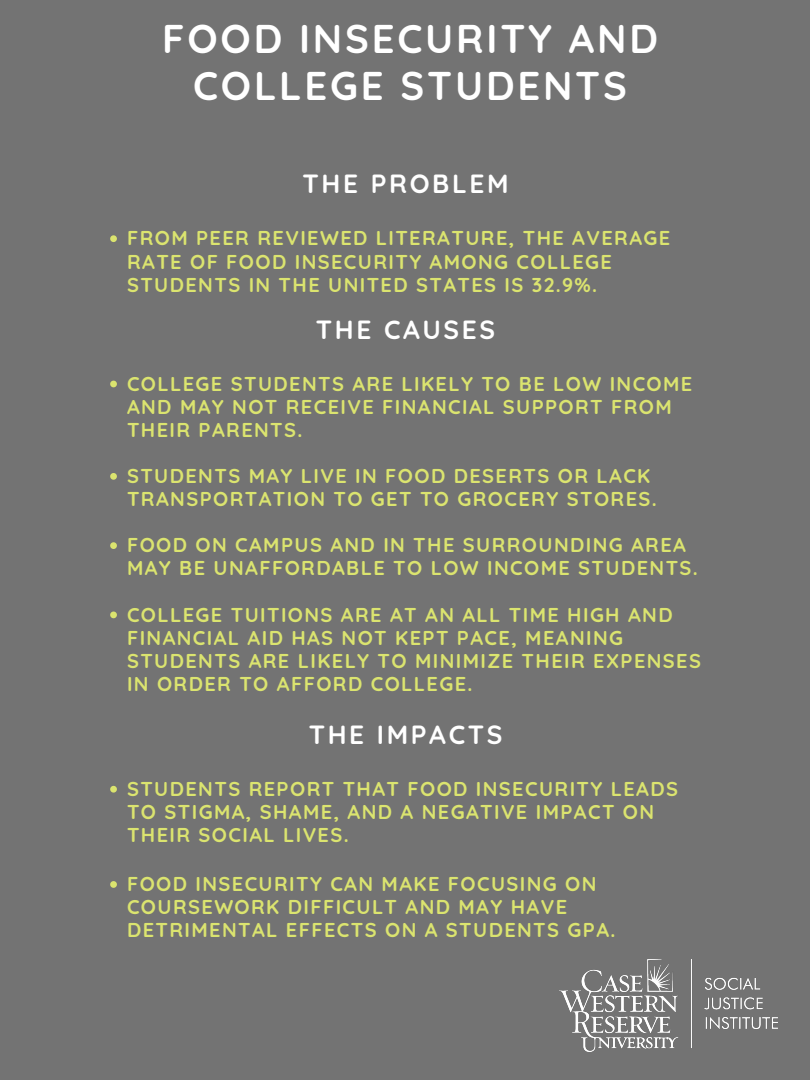
<style>
.page{position:relative;width:810px;height:1080px;background:#737373}
.page>*{position:absolute;margin:0;border:0;box-sizing:border-box;transform-origin:0 0}
.t1{font:700 40px/46.7px "Quicksand";letter-spacing:.07em;color:#fff;text-align:center}
.t2{font:700 26.25px "Quicksand";letter-spacing:.1em;color:#fff}
.t3{font:700 20px/23.1px "Quicksand";letter-spacing:.07em;color:#dbe46f}
</style>
<div class="page">
<svg style="left:110px;top:235px;width:7px;height:7px"></svg>
<svg style="left:110px;top:381px;width:7px;height:6px"></svg>
<svg style="left:110px;top:473px;width:7px;height:7px"></svg>
<svg style="left:110px;top:542px;width:7px;height:7px"></svg>
<svg style="left:110px;top:612px;width:7px;height:6px"></svg>
<svg style="left:110px;top:786px;width:7px;height:7px"></svg>
<svg style="left:110px;top:881px;width:7px;height:7px"></svg>
<img style="left:559px;top:959px;width:219px;height:93px">
<h1 class="t1" style="left:162px;top:15px;width:497px">FOOD INSECURITY AND<br>COLLEGE STUDENTS</h1>
<h2 class="t2" style="left:303px;top:167px;width:208px">THE PROBLEM</h2>
<p class="t3" style="left:127px;top:226px;width:545px">FROM PEER REVIEWED LITERATURE, THE AVERAGE<br>RATE OF FOOD INSECURITY AMONG COLLEGE<br>STUDENTS IN THE UNITED STATES IS 32.9%.</p>
<h2 class="t2" style="left:316px;top:312px;width:181px">THE CAUSES</h2>
<p class="t3" style="left:127px;top:372px;width:567px">COLLEGE STUDENTS ARE LIKELY TO BE LOW INCOME<br>AND MAY NOT RECEIVE FINANCIAL SUPPORT FROM<br>THEIR PARENTS.</p>
<p class="t3" style="left:127px;top:464px;width:531px">STUDENTS MAY LIVE IN FOOD DESERTS OR LACK<br>TRANSPORTATION TO GET TO GROCERY STORES.</p>
<p class="t3" style="left:127px;top:533px;width:572px">FOOD ON CAMPUS AND IN THE SURROUNDING AREA<br>MAY BE UNAFFORDABLE TO LOW INCOME STUDENTS.</p>
<p class="t3" style="left:127px;top:603px;width:576px">COLLEGE TUITIONS ARE AT AN ALL TIME HIGH AND FINANCIAL AID HAS NOT KEPT PACE, MEANING STUDENTS ARE LIKELY TO MINIMIZE THEIR EXPENSES IN ORDER TO AFFORD COLLEGE.</p>
<h2 class="t2" style="left:309px;top:718px;width:195px">THE IMPACTS</h2>
<p class="t3" style="left:127px;top:777px;width:553px">STUDENTS REPORT THAT FOOD INSECURITY LEADS<br>TO STIGMA, SHAME, AND A NEGATIVE IMPACT ON<br>THEIR SOCIAL LIVES.</p>
<p class="t3" style="left:127px;top:872px;width:490px">FOOD INSECURITY CAN MAKE FOCUSING ON<br>COURSEWORK DIFFICULT AND MAY HAVE<br>DETRIMENTAL EFFECTS ON A STUDENTS GPA.</p>
</div>
